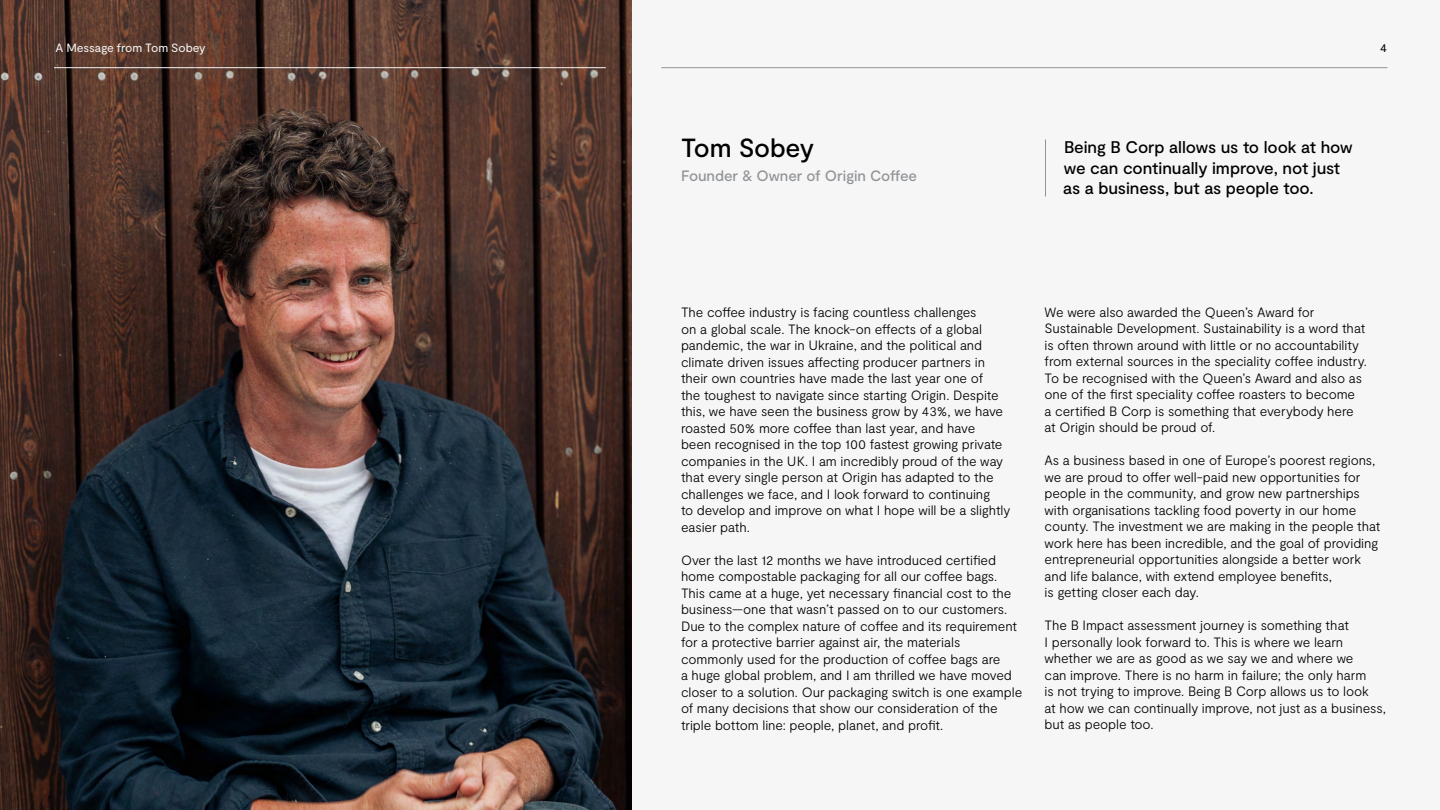
<style>
.page{position:relative;width:1440px;height:810px;background:#f6f6f6}
.page>*{position:absolute;margin:0;border:0;box-sizing:border-box;transform-origin:0 0}
.H3___Moderat_Medium{font:500 26.25px "Moderat";letter-spacing:-.015em;color:#000}
.Body_2___Moderat_Lig{font:500 16.88px/20.8px "Moderat";letter-spacing:-.005em;color:#000}
.Body_2___Moderat_Lig-2{font:500 15px "Moderat";letter-spacing:-.005em;color:#919498}
.Body_2___Moderat_Lig-3{font:300 13.5px/16.5px "Moderat";letter-spacing:-.01em;color:#000}
.body_text{font:12px "Moderat";letter-spacing:-.01em;color:#f6f6f6}
.t1{font:12px "Moderat";color:#000}
</style>
<div class="page">
<img style="left:0;top:0;width:632px;height:810px">
<hr style="left:1045px;top:140px;width:1px;height:56px;background:#919498">
<hr style="left:661px;top:68px;width:727px;height:1px;background:#919498">
<hr style="left:54px;top:68px;width:552px;height:1px;background:#f6f6f6">
<p class="body_text" style="left:56px;top:41px;width:152px">A Message from Tom Sobey</p>
<p class="t1" style="left:1380px;top:41px;width:8px">4</p>
<p class="H3___Moderat_Medium" style="left:681px;top:133px;width:135px">Tom Sobey</p>
<p class="Body_2___Moderat_Lig-2" style="left:681px;top:167px;width:238px">Founder &amp; Owner of Origin Coffee</p>
<p class="Body_2___Moderat_Lig" style="left:1063px;top:137px;width:291px">Being B Corp allows us to look at how we can continually improve, not just as a business, but as people too.</p>
<p class="Body_2___Moderat_Lig-3" style="left:681px;top:304px;width:331px">The coffee industry is facing countless challenges<br>on a global scale. The knock-on effects of a global pandemic, the war in Ukraine, and the political and climate driven issues affecting producer partners in their own countries have made the last year one of<br>the toughest to navigate since starting Origin. Despite this, we have seen the business grow by 43%, we have roasted 50% more coffee than last year, and have<br>been recognised in the top 100 fastest growing private companies in the UK. I am incredibly proud of the way that every single person at Origin has adapted to the challenges we face, and I look forward to continuing<br>to develop and improve on what I hope will be a slightly easier path.</p>
<p class="Body_2___Moderat_Lig-3" style="left:681px;top:552px;width:343px">Over the last 12 months we have introduced certified home compostable packaging for all our coffee bags.<br>This came at a huge, yet necessary financial cost to the business—one that wasn’t passed on to our customers.<br>Due to the complex nature of coffee and its requirement for a protective barrier against air, the materials commonly used for the production of coffee bags are<br>a huge global problem, and I am thrilled we have moved closer to a solution. Our packaging switch is one example of many decisions that show our consideration of the triple bottom line: people, planet, and profit.</p>
<p class="Body_2___Moderat_Lig-3" style="left:1045px;top:304px;width:324px">We were also awarded the Queen’s Award for Sustainable Development. Sustainability is a word that is often thrown around with little or no accountability from external sources in the speciality coffee industry.<br>To be recognised with the Queen’s Award and also as one of the first speciality coffee roasters to become<br>a certified B Corp is something that everybody here at Origin should be proud of.</p>
<p class="Body_2___Moderat_Lig-3" style="left:1045px;top:453px;width:337px">As a business based in one of Europe’s poorest regions, we are proud to offer well-paid new opportunities for people in the community, and grow new partnerships with organisations tackling food poverty in our home county. The investment we are making in the people that work here has been incredible, and the goal of providing entrepreneurial opportunities alongside a better work and life balance, with extend employee benefits,<br>is getting closer each day.</p>
<p class="Body_2___Moderat_Lig-3" style="left:1045px;top:618px;width:343px">The B Impact assessment journey is something that<br>I personally look forward to. This is where we learn whether we are as good as we say we and where we<br>can improve. There is no harm in failure; the only harm<br>is not trying to improve. Being B Corp allows us to look<br>at how we can continually improve, not just as a business, but as people too.</p>
</div>
